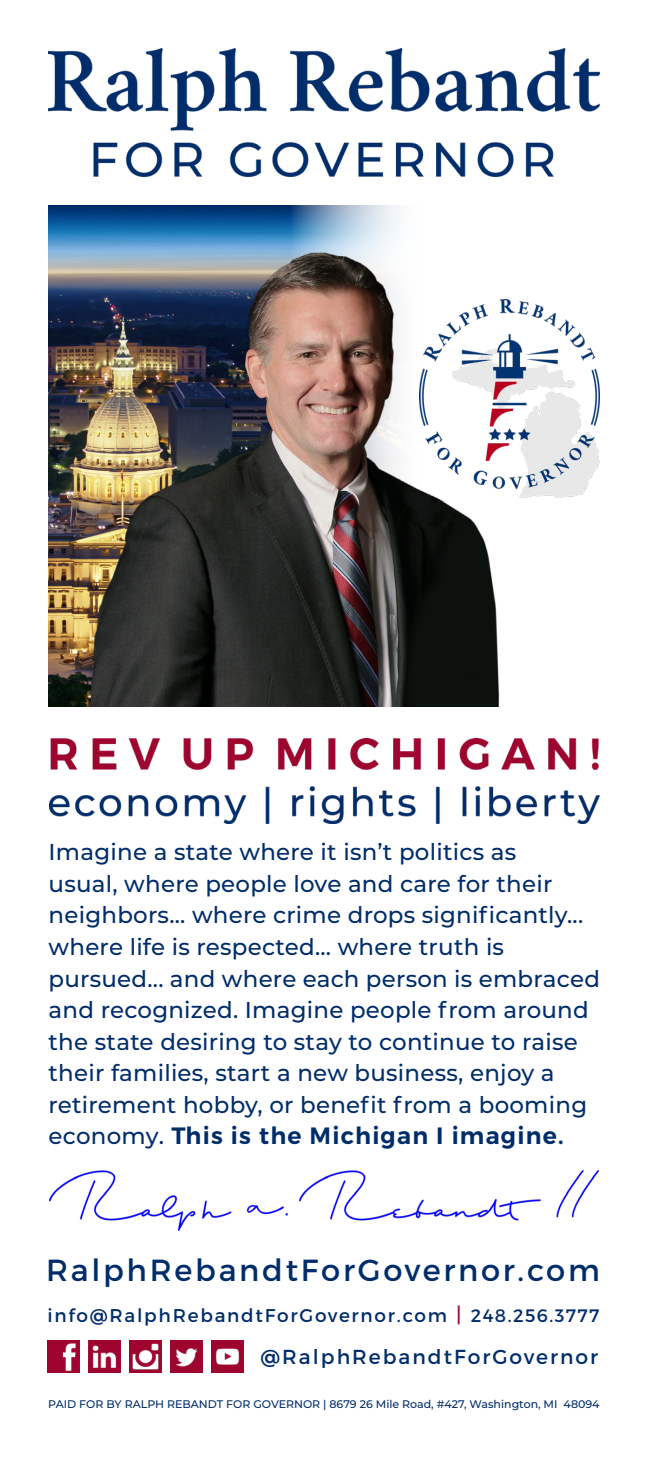
<style>
.page{position:relative;width:648px;height:1458px;background:#fff}
.page>*{position:absolute;margin:0;border:0;box-sizing:border-box;transform-origin:0 0}
.t1{font:30.6px "Montserrat";letter-spacing:.09em;color:#002d6a}
.t2{font:600 23.62px "Montserrat";letter-spacing:.05em;color:#002d6a}
.t3{font:500 22.95px/31.5px "Montserrat";letter-spacing:.01em;color:#002d6a}
.t4{font:20.25px "Montserrat";letter-spacing:.1em;color:#002d6a}
.t5{font:18.45px "Montserrat";letter-spacing:.095em;color:#002d6a}
.t6{font:500 11.03px "Montserrat";color:#002d6a}
.s1{font-weight:500;font-size:22.95px}
.s2{font-weight:500}
.s3{font-size:20.25px;color:#9e052e}
.s4{font-size:18px}
</style>
<div class="page">
<img style="left:49px;top:206px;width:349px;height:500px">
<img style="left:80px;top:249px;width:424px;height:457px">
<img style="left:49px;top:49px;width:550px;height:128px">
<img style="left:49px;top:739px;width:550px;height:84px">
<img style="left:50px;top:1171px;width:548px;height:59px">
<img style="left:419px;top:300px;width:181px;height:197px">
<img style="left:48px;top:1340px;width:32px;height:32px">
<img style="left:88px;top:1340px;width:32px;height:32px">
<img style="left:129px;top:1340px;width:32px;height:32px">
<img style="left:171px;top:1340px;width:32px;height:32px">
<img style="left:212px;top:1340px;width:32px;height:32px">
<p class="t3" style="left:49px;top:836px;width:553px">Imagine a state where it isn’t politics as<br>usual, where people love and care for their neighbors... where crime drops significantly... where life is respected... where truth is pursued... and where each person is embraced and recognized. Imagine people from around the state desiring to stay to continue to raise their families, start a new business, enjoy a retirement hobby, or benefit from a booming</p>
<p class="t2" style="left:49px;top:1121px;width:516px"><span class="s1">economy</span><span class="s2">.</span> This is the Michigan I imagine.</p>
<h1 class="t1" style="left:46px;top:1252px;width:555px">RalphRebandtForGovernor.com</h1>
<p class="t5" style="left:48px;top:1304px;width:554px">info@RalphRebandtForGovernor.com <span class="s3">|</span> <span class="s4">248.256.3777</span></p>
<p class="t4" style="left:261px;top:1345px;width:339px">@RalphRebandtForGovernor</p>
<p class="t6" style="left:48px;top:1396px;width:553px">PAID FOR BY RALPH REBANDT FOR GOVERNOR | 8679 26 Mile Road, #427, Washington, MI 48094</p>
</div>
